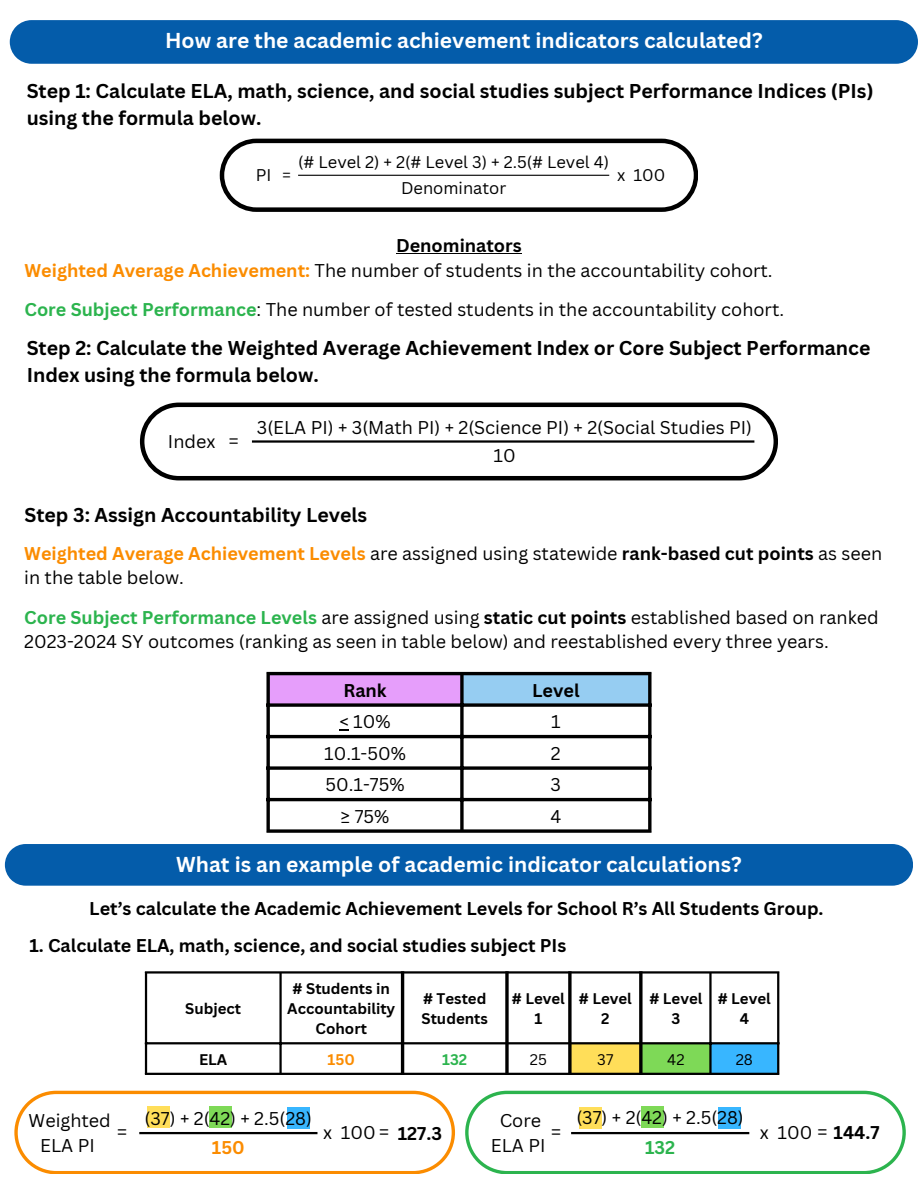
<style>
.page{position:relative;width:918px;height:1188px;background:#fff}
.page>*{position:absolute;margin:0;border:0;box-sizing:border-box;transform-origin:0 0}
.t1{font:700 21px "Canva Sans";color:#fff}
.t2{font:700 19.5px/27px "Canva Sans";color:#000}
.t3{font:19.5px "Canva Sans";color:#000}
.t4{font:19.2px "Canva Sans";color:#000}
.t5{font:18px/24.3px "Canva Sans";color:#000}
.t6{font:700 18px "Canva Sans";color:#000}
.t7{font:700 18px "Canva Sans";color:#fb8c00}
.t8{font:700 18px "Canva Sans";color:#2cb44e}
.t9{font:16.5px "Canva Sans";color:#000}
.t10{font:700 15px/20.2px "Canva Sans";color:#000;text-align:center}
.t11{font:15px "Canva Sans";color:#000}
.t12{font:700 15px "Canva Sans";color:#fb8c00}
.t13{font:700 15px "Canva Sans";color:#2cb44e}
.s1{font-weight:700;color:#fb8c00}
.s2{font-weight:700;color:#2cb44e}
.s3{font-weight:700}
.s4{font-size:19.5px}
.s5{font-weight:400}
.s6{font-weight:400;font-size:19.5px}
</style>
<div class="page">
<svg style="left:140px;top:403px;width:638px;height:77px"></svg>
<hr style="left:252px;top:440px;width:502px;height:3px;background:#000">
<div style="left:268px;top:673px;width:194px;height:32px;background:#e69efb"></div>
<div style="left:462px;top:673px;width:188px;height:32px;background:#96cdf2"></div>
<svg style="left:266px;top:675px;width:4px;height:154px"></svg>
<svg style="left:460px;top:675px;width:4px;height:154px"></svg>
<svg style="left:648px;top:675px;width:4px;height:154px"></svg>
<hr style="left:266px;top:672px;width:386px;height:3px;background:#000">
<svg style="left:266px;top:703px;width:386px;height:4px;background:#201f25"></svg>
<hr style="left:266px;top:735px;width:386px;height:3px;background:#000">
<svg style="left:266px;top:766px;width:386px;height:4px;background:#262626"></svg>
<hr style="left:266px;top:798px;width:386px;height:3px;background:#000">
<svg style="left:266px;top:829px;width:386px;height:4px;background:#272727"></svg>
<hr style="left:396px;top:253px;width:126px;height:1px;background:#000">
<div style="left:10px;top:20px;width:908px;height:44px;background:#045caa"></div>
<div style="left:5px;top:844px;width:908px;height:42px;background:#045caa"></div>
<svg style="left:14px;top:1091px;width:441px;height:83px"></svg>
<hr style="left:139px;top:1132px;width:178px;height:2px;background:#000">
<div style="left:148px;top:1107px;width:22px;height:21px;background:#ffde59"></div>
<div style="left:209px;top:1107px;width:23px;height:21px;background:#7ed957"></div>
<div style="left:287px;top:1107px;width:23px;height:22px;background:#38b6ff"></div>
<svg style="left:465px;top:1091px;width:441px;height:83px"></svg>
<div style="left:579px;top:1107px;width:23px;height:22px;background:#ffde59"></div>
<div style="left:641px;top:1107px;width:23px;height:21px;background:#7ed957"></div>
<div style="left:718px;top:1107px;width:23px;height:22px;background:#38b6ff"></div>
<hr style="left:571px;top:1132px;width:178px;height:2px;background:#000">
<div style="left:570px;top:1043px;width:71px;height:31px;background:#ffde59"></div>
<div style="left:641px;top:1043px;width:70px;height:31px;background:#7ed957"></div>
<div style="left:710px;top:1043px;width:69px;height:31px;background:#38b6ff"></div>
<hr style="left:145px;top:974px;width:2px;height:99px;background:#000">
<hr style="left:279px;top:974px;width:3px;height:99px;background:#000">
<hr style="left:709px;top:974px;width:3px;height:99px;background:#000">
<hr style="left:777px;top:974px;width:2px;height:99px;background:#000">
<hr style="left:145px;top:971px;width:634px;height:3px;background:#000">
<hr style="left:145px;top:1042px;width:634px;height:2px;background:#000">
<hr style="left:145px;top:1073px;width:634px;height:2px;background:#000">
<hr style="left:401px;top:971px;width:3px;height:104px;background:#000">
<svg style="left:505px;top:971px;width:4px;height:102px"></svg>
<svg style="left:568px;top:971px;width:4px;height:102px"></svg>
<svg style="left:639px;top:971px;width:4px;height:102px"></svg>
<svg style="left:220px;top:139px;width:478px;height:73px"></svg>
<hr style="left:298px;top:175px;width:311px;height:1px;background:#000">
<p class="t1" style="left:165px;top:26px;width:599px">How are the academic achievement indicators calculated?</p>
<p class="t2" style="left:27px;top:77px;width:848px">Step 1: Calculate ELA, math, science, and social studies subject Performance Indices (PIs) using the formula below.</p>
<h3 class="t9" style="left:298px;top:150px;width:312px">(# Level 2) + 2(# Level 3) + 2.5(# Level 4)</h3>
<p class="t9" style="left:256px;top:163px;width:17px">PI</p>
<p class="t9" style="left:282px;top:163px;width:11px">=</p>
<p class="t9" style="left:617px;top:163px;width:50px">x 100</p>
<p class="t9" style="left:401px;top:176px;width:107px">Denominator</p>
<p class="t6" style="left:396px;top:233px;width:127px">Denominators</p>
<p class="t5" style="left:24px;top:258px;width:750px"><span class="s1">Weighted Average Achievement:</span> The number of students in the accountability cohort.</p>
<p class="t5" style="left:24px;top:297px;width:761px"><span class="s2">Core Subject Performance</span>: The number of tested students in the accountability cohort.</p>
<p class="t2" style="left:27px;top:333px;width:845px">Step 2: Calculate the Weighted Average Achievement Index or Core Subject Performance<br>Index using the formula below.</p>
<p class="t5" style="left:168px;top:429px;width:49px">Index</p>
<h2 class="t4" style="left:229px;top:428px;width:12px">=</h2>
<h1 class="t5" style="left:257px;top:415px;width:497px">3(ELA PI) + 3(Math PI) + 2(Science PI) + 2(Social Studies PI)</h1>
<h1 class="t5" style="left:494px;top:443px;width:24px">10</h1>
<p class="t2" style="left:24px;top:501px;width:344px">Step 3: Assign Accountability Levels</p>
<p class="t5" style="left:24px;top:541px;width:860px"><span class="s1">Weighted Average Achievement Levels</span> are assigned using statewide <span class="s3">rank-based cut points</span> as seen in the table below.</p>
<p class="t5" style="left:24px;top:605px;width:856px"><span class="s2">Core Subject Performance Levels</span> are assigned using <span class="s3">static cut points</span> established based on ranked<br>2023-2024 SY outcomes (ranking as seen in table below) and reestablished every three years.</p>
<p class="t6" style="left:343px;top:677px;width:45px">Rank</p>
<p class="t6" style="left:532px;top:677px;width:49px">Level</p>
<p class="t5" style="left:339px;top:709px;width:53px">&lt; 10%</p>
<h1 class="t5" style="left:551px;top:709px;width:11px">1</h1>
<p class="t5" style="left:324px;top:741px;width:83px">10.1-50%</p>
<p class="t5" style="left:551px;top:741px;width:11px">2</p>
<p class="t5" style="left:326px;top:772px;width:81px">50.1-75%</p>
<p class="t5" style="left:551px;top:772px;width:12px">3</p>
<p class="t5" style="left:341px;top:804px;width:50px">≥ 75%</p>
<h1 class="t5" style="left:550px;top:804px;width:12px">4</h1>
<p class="t1" style="left:176px;top:850px;width:567px">What is an example of academic indicator calculations?</p>
<p class="t6" style="left:89px;top:896px;width:736px">Let’s calculate the Academic Achievement Levels for School R’s All Students Group.</p>
<p class="t6" style="left:29px;top:933px;width:538px">1. Calculate ELA, math, science, and social studies subject PIs</p>
<p class="t10" style="left:185px;top:998px;width:57px">Subject</p>
<p class="t10" style="left:287px;top:978px;width:110px"># Students in<br>Accountability<br>Cohort</p>
<p class="t10" style="left:422px;top:988px;width:68px;text-align:left"># Tested<br>Students</p>
<p class="t10" style="left:512px;top:988px;width:55px"># Level<br>1</p>
<p class="t10" style="left:579px;top:988px;width:55px"># Level<br>2</p>
<p class="t10" style="left:649px;top:988px;width:55px"># Level<br>3</p>
<p class="t10" style="left:718px;top:988px;width:55px"># Level<br>4</p>
<p class="t10" style="left:199px;top:1049px;width:30px">ELA</p>
<p class="t12" style="left:328px;top:1049px;width:29px">150</p>
<p class="t13" style="left:442px;top:1049px;width:27px">132</p>
<p class="t11" style="left:530px;top:1049px;width:19px">25</p>
<p class="t11" style="left:597px;top:1049px;width:18px">37</p>
<p class="t11" style="left:667px;top:1049px;width:19px">42</p>
<h3 class="t11" style="left:736px;top:1049px;width:19px">28</h3>
<p class="t5" style="left:29px;top:1108px;width:84px;line-height:24.8px;text-align:center">Weighted<br>ELA PI</p>
<p class="t5" style="left:145px;top:1106px;width:169px">(37) + 2(42) + 2.5(28)</p>
<p class="t7" style="left:212px;top:1135px;width:34px">150</p>
<h1 class="t3" style="left:117px;top:1118px;width:12px">=</h1>
<p class="t5" style="left:323px;top:1120px;width:68px">x 100 <span class="s4">=</span></p>
<p class="t6" style="left:398px;top:1121px;width:46px">127.3</p>
<h3 class="t5" style="left:491px;top:1108px;width:56px;line-height:24.8px;text-align:center">Core<br>ELA PI</h3>
<p class="t5" style="left:576px;top:1105px;width:169px">(37) + 2(42) + 2.5(28)</p>
<p class="t3" style="left:551px;top:1118px;width:12px">=</p>
<p class="t6" style="left:760px;top:1120px;width:121px"><span class="s5">x 100</span> <span class="s6">=</span> 144.7</p>
<p class="t8" style="left:645px;top:1135px;width:32px">132</p>
</div>
